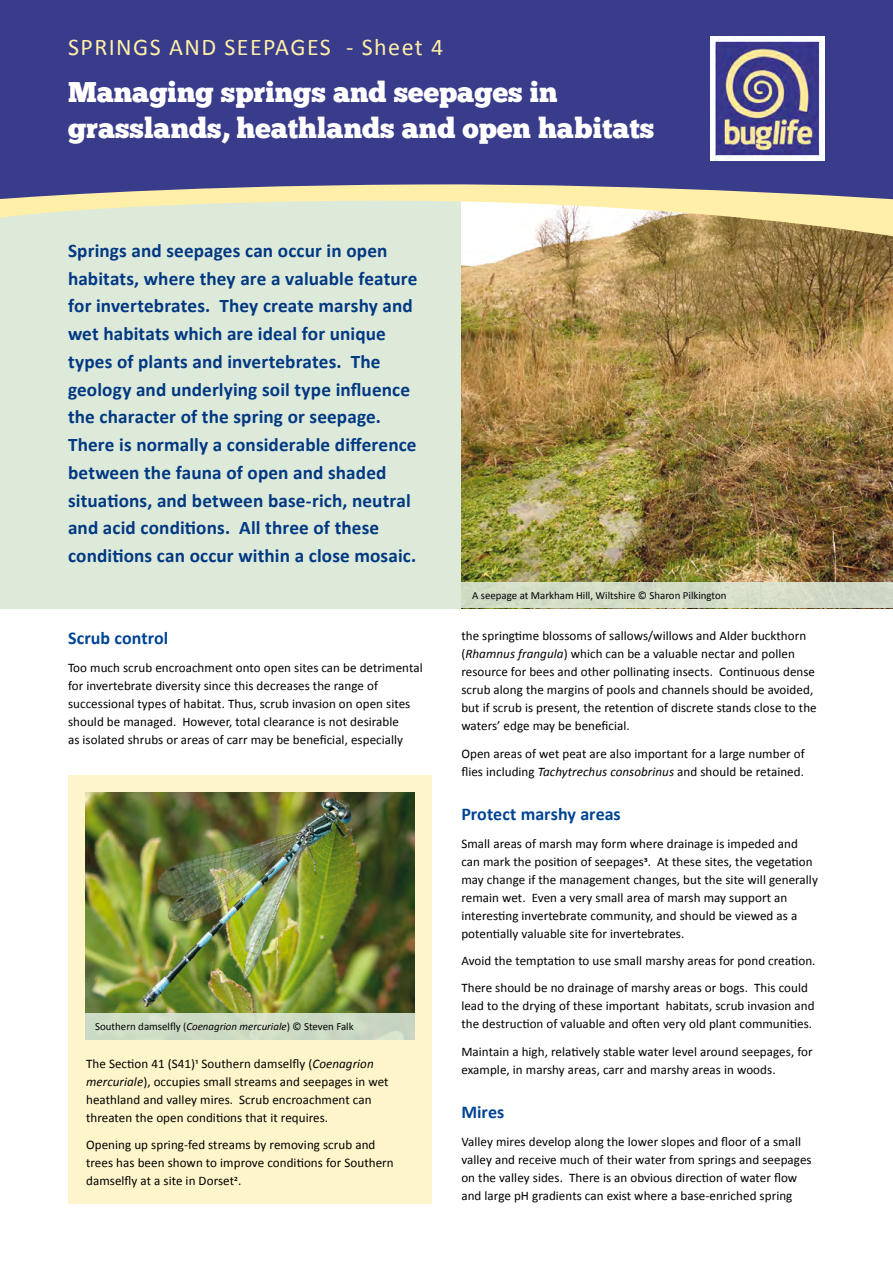
<style>
.page{position:relative;width:893px;height:1263px;background:#fff}
.page>*{position:absolute;margin:0;border:0;box-sizing:border-box;transform-origin:0 0}
.t1{font:28.5px/36px "Chunk Five";color:#fff}
.t2{font:24px "Calibri";letter-spacing:.06em;color:#ffefa8}
.t3{font:700 19.2px/27.8px "Calibri";letter-spacing:.005em;color:#003882}
.t4{font:700 18px "Calibri";letter-spacing:.005em;color:#004494}
.t5{font:13.05px/18px "Calibri";letter-spacing:.005em;color:#000}
.t6{font:10.8px "Calibri";color:#000}
.s1{font-style:italic}
</style>
<div class="page">
<div style="left:0;top:181px;width:461px;height:427px;background:#ddeada"></div>
<div style="left:68px;top:775px;width:364px;height:428px;background:#fff5cb"></div>
<img style="left:461px;top:238px;width:432px;height:345px">
<svg style="left:0;top:201px;width:893px;height:37px"></svg>
<div style="left:0;top:0;width:893px;height:201px;background:#393b8b"></div>
<div style="left:461px;top:583px;width:432px;height:25px;background:#d2dcc6"></div>
<img style="left:85px;top:792px;width:330px;height:221px">
<div style="left:85px;top:1013px;width:330px;height:27px;background:#cddcc4"></div>
<img style="left:710px;top:37px;width:115px;height:124px">
<h2 class="t2" style="left:68px;top:32px;width:377px">SPRINGS AND SEEPAGES - Sheet 4</h2>
<h1 class="t1" style="left:68px;top:74px;width:588px">Managing springs and seepages in grasslands, heathlands and open habitats</h1>
<p class="t3" style="left:68px;top:237px;width:351px">Springs and seepages can occur in open habitats, where they are a valuable feature for invertebrates. They create marshy and wet habitats which are ideal for unique types of plants and invertebrates. The geology and underlying soil type influence the character of the spring or seepage.<br>There is normally a considerable difference between the fauna of open and shaded situations, and between base-rich, neutral and acid conditions. All three of these conditions can occur within a close mosaic.</p>
<h3 class="t4" style="left:68px;top:626px;width:102px">Scrub control</h3>
<p class="t5" style="left:68px;top:658px;width:356px">Too much scrub encroachment onto open sites can be detrimental for invertebrate diversity since this decreases the range of successional types of habitat. Thus, scrub invasion on open sites should be managed. However, total clearance is not desirable<br>as isolated shrubs or areas of carr may be beneficial, especially</p>
<p class="t6" style="left:95px;top:1019px;width:260px">Southern damselfly (<span class="s1">Coenagrion mercuriale</span>) © Steven Falk</p>
<p class="t5" style="left:86px;top:1054px;width:304px">The Section 41 (S41)1 Southern damselfly (<span class="s1">Coenagrion mercuriale</span>), occupies small streams and seepages in wet heathland and valley mires. Scrub encroachment can threaten the open conditions that it requires.</p>
<p class="t5" style="left:86px;top:1135px;width:309px">Opening up spring-fed streams by removing scrub and trees has been shown to improve conditions for Southern damselfly at a site in Dorset2.</p>
<p class="t6" style="left:472px;top:589px;width:256px">A seepage at Markham Hill, Wiltshire © Sharon Pilkington</p>
<p class="t5" style="left:461px;top:627px;width:357px">the springtime blossoms of sallows/willows and Alder buckthorn (<span class="s1">Rhamnus frangula</span>) which can be a valuable nectar and pollen resource for bees and other pollinating insects. Continuous dense scrub along the margins of pools and channels should be avoided, but if scrub is present, the retention of discrete stands close to the waters’ edge may be beneficial.</p>
<p class="t5" style="left:461px;top:744px;width:345px">Open areas of wet peat are also important for a large number of flies including <span class="s1">Tachytrechus consobrinus</span> and should be retained.</p>
<h3 class="t4" style="left:461px;top:803px;width:161px">Protect marshy areas</h3>
<p class="t5" style="left:461px;top:834px;width:358px">Small areas of marsh may form where drainage is impeded and can mark the position of seepages3. At these sites, the vegetation may change if the management changes, but the site will generally remain wet. Even a very small area of marsh may support an interesting invertebrate community, and should be viewed as a potentially valuable site for invertebrates.</p>
<p class="t5" style="left:461px;top:947px;width:356px;line-height:27.3px">Avoid the temptation to use small marshy areas for pond creation.<br>There should be no drainage of marshy areas or bogs. This could</p>
<p class="t5" style="left:461px;top:997px;width:355px">lead to the drying of these important habitats, scrub invasion and the destruction of valuable and often very old plant communities.</p>
<p class="t5" style="left:461px;top:1042px;width:353px">Maintain a high, relatively stable water level around seepages, for example, in marshy areas, carr and marshy areas in woods.</p>
<h3 class="t4" style="left:461px;top:1101px;width:45px">Mires</h3>
<p class="t5" style="left:461px;top:1132px;width:352px">Valley mires develop along the lower slopes and floor of a small valley and receive much of their water from springs and seepages on the valley sides. There is an obvious direction of water flow and large pH gradients can exist where a base-enriched spring</p>
</div>
